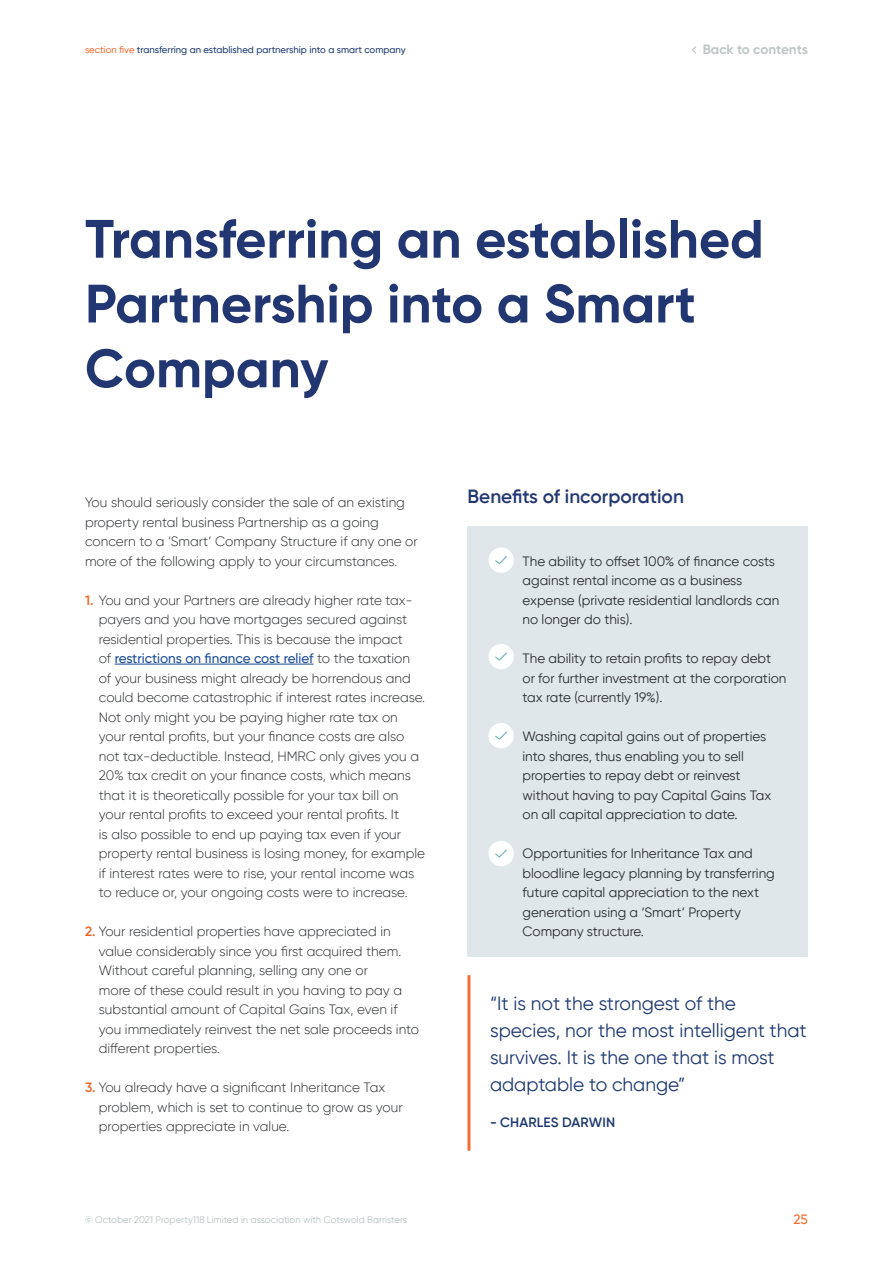
<style>
.page{position:relative;width:893px;height:1263px;background:#fff}
.page>*{position:absolute;margin:0;border:0;box-sizing:border-box;transform-origin:0 0}
.t1{font:700 54px/64.8px "Gilroy";color:#223771}
.t2{font:19.05px/27px "Gilroy";color:#1e3970}
.t3{font:600 19.05px "Gilroy";color:#223771}
.t4{font:300 13.5px/19.5px "Gilroy";color:#292c2f}
.t5{font:13.5px/19.5px "Gilroy";color:#292c2f}
.t6{font:600 13.5px "Gilroy";letter-spacing:.01em;color:#1e3970}
.t7{font:700 13.5px "Gilroy";color:#c1c7c7}
.t8{font:500 13.5px "Gilroy";color:#f36e30}
.t9{font:9.6px "Gilroy";color:#b6c0c0}
.t10{font:500 9.6px "Gilroy";color:#1e3970}
.s1{color:#f36e30}
.s2{font-weight:600;color:#ec6723}
.s3{font-weight:500;color:#184997}
</style>
<div class="page">
<hr style="left:467px;top:975px;width:3px;height:176px;background:#f36e30">
<hr style="left:115px;top:664px;width:199px;height:1px;background:#184997">
<div style="left:467px;top:526px;width:341px;height:431px;background:#e0e7eb"></div>
<div style="left:488px;top:547px;width:26px;height:26px;background:#fff;border-radius:13px"></div>
<svg style="left:495px;top:556px;width:12px;height:8px"></svg>
<div style="left:488px;top:644px;width:26px;height:25px;background:#fff;border-radius:13px"></div>
<svg style="left:495px;top:652px;width:12px;height:9px"></svg>
<div style="left:488px;top:723px;width:26px;height:25px;background:#fff;border-radius:13px"></div>
<svg style="left:495px;top:731px;width:12px;height:9px"></svg>
<div style="left:488px;top:841px;width:26px;height:25px;background:#fff;border-radius:13px"></div>
<svg style="left:495px;top:849px;width:12px;height:9px"></svg>
<svg style="left:692px;top:46px;width:4px;height:8px"></svg>
<p class="t10" style="left:85px;top:43px;width:322px"><span class="s1">section five</span> transferring an established partnership into a smart company</p>
<p class="t7" style="left:703px;top:41px;width:107px">Back to contents</p>
<h1 class="t1" style="left:85px;top:206px;width:680px">Transferring an established<br>Partnership into a Smart<br>Company</h1>
<p class="t4" style="left:85px;top:492px;width:334px">You should seriously consider the sale of an existing property rental business Partnership as a going concern to a ‘Smart’ Company Structure if any one or more of the following apply to your circumstances.</p>
<p class="t4" style="left:99px;top:590px;width:328px;text-indent:-14px"><span class="s2">1.</span> You and your Partners are already higher rate tax&shy;payers and you have mortgages secured against residential properties. This is because the impact<br>of <span class="s3">restrictions on finance cost relief</span> to the taxation of your business might already be horrendous and could become catastrophic if interest rates increase.<br>Not only might you be paying higher rate tax on your rental profits, but your finance costs are also not tax-deductible. Instead, HMRC only gives you a 20% tax credit on your finance costs, which means that it is theoretically possible for your tax bill on your rental profits to exceed your rental profits. It<br>is also possible to end up paying tax even if your property rental business is losing money, for example if interest rates were to rise, your rental income was to reduce or, your ongoing costs were to increase.</p>
<p class="t4" style="left:99px;top:921px;width:322px;text-indent:-14px"><span class="s2">2.</span> Your residential properties have appreciated in value considerably since you first acquired them.<br>Without careful planning, selling any one or<br>more of these could result in you having to pay a substantial amount of Capital Gains Tax, even if you immediately reinvest the net sale proceeds into different properties.</p>
<p class="t4" style="left:99px;top:1077px;width:305px;text-indent:-14px"><span class="s2">3.</span> You already have a significant Inheritance Tax problem, which is set to continue to grow as your properties appreciate in value.</p>
<p class="t9" style="left:85px;top:1213px;width:324px">© October 2021 Property118 Limited in association with Cotswold Barristers</p>
<h3 class="t3" style="left:467px;top:484px;width:218px">Benefits of incorporation</h3>
<p class="t5" style="left:522px;top:551px;width:258px">The ability to offset 100% of fi nance costs against rental income as a business expense (private residential landlords can no longer do this).</p>
<p class="t5" style="left:522px;top:648px;width:265px">The ability to retain profits to repay debt or for further investment at the corporation tax rate (currently 19%).</p>
<p class="t5" style="left:522px;top:726px;width:250px">Washing capital gains out of properties into shares, thus enabling you to sell properties to repay debt or reinvest without having to pay Capital Gains Tax on all capital appreciation to date.</p>
<p class="t5" style="left:522px;top:843px;width:254px">Opportunities for Inheritance Tax and bloodline legacy planning by transferring future capital appreciation to the next generation using a ‘Smart’ Property Company structure.</p>
<p class="t2" style="left:490px;top:989px;width:318px">“It is not the strongest of the species, nor the most intelligent that survives. It is the one that is most adaptable to change”</p>
<p class="t6" style="left:490px;top:1113px;width:127px">- CHARLES DARWIN</p>
<p class="t8" style="left:794px;top:1211px;width:16px">25</p>
</div>
